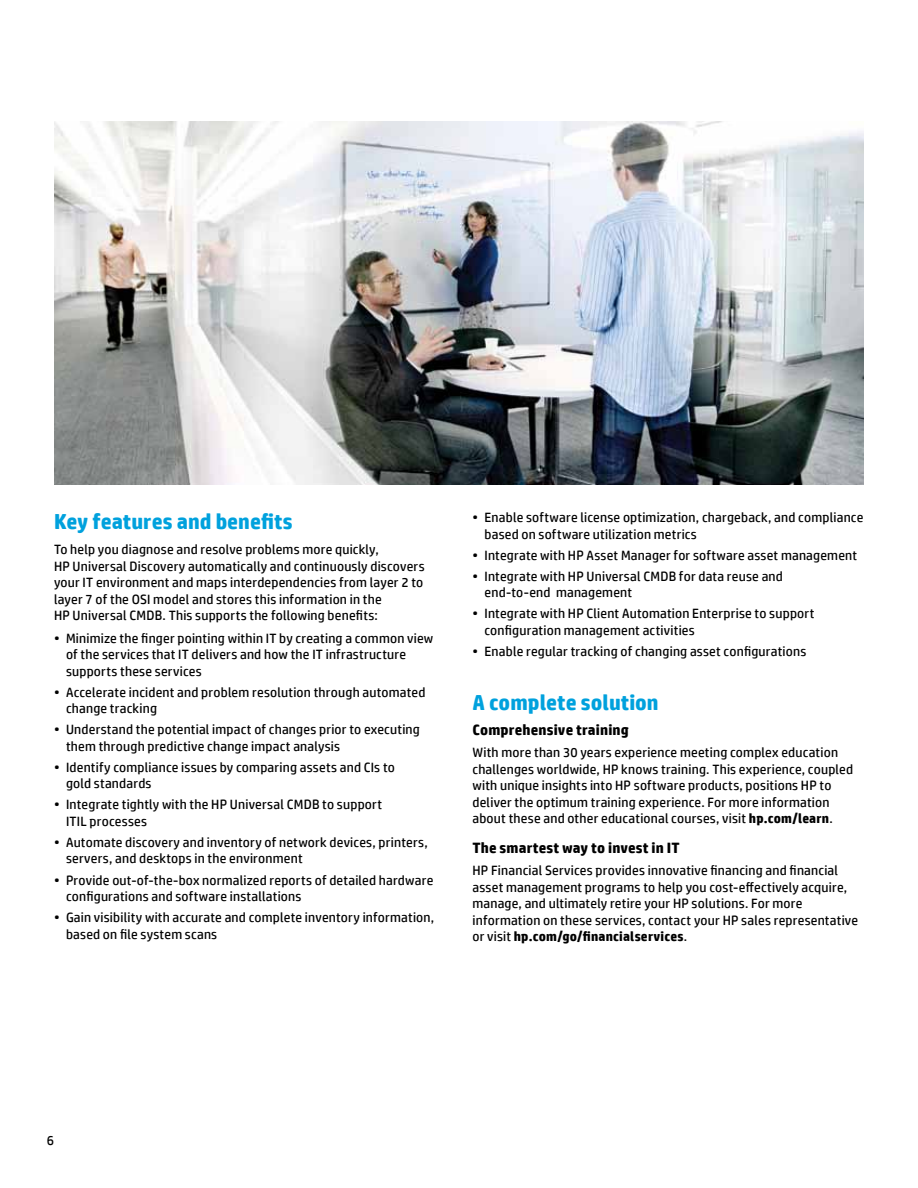
<style>
.page{position:relative;width:918px;height:1188px;background:#fff}
.page>*{position:absolute;margin:0;border:0;box-sizing:border-box;transform-origin:0 0}
.t1{font:700 21.75px "HP Simplified";color:#00a1dd}
.t2{font:700 15px "HP Simplified";letter-spacing:.01em;color:#000}
.t3{font:13.5px/16.5px "HP Simplified";letter-spacing:.015em;color:#000}
.s1{font-weight:700}
</style>
<div class="page">
<img style="left:54px;top:122px;width:810px;height:362px">
<h1 class="t1" style="left:54px;top:509px;width:240px">Key features and benefits</h1>
<p class="t3" style="left:54px;top:541px;width:372px">To help you diagnose and resolve problems more quickly,<br>HP Universal Discovery automatically and continuously discovers your IT environment and maps interdependencies from layer 2 to layer 7 of the OSI model and stores this information in the<br>HP Universal CMDB. This supports the following benefits:</p>
<p class="t3" style="left:66px;top:630px;width:369px;text-indent:-12px">• Minimize the finger pointing within IT by creating a common view of the services that IT delivers and how the IT infrastructure supports these services</p>
<p class="t3" style="left:66px;top:684px;width:361px;text-indent:-12px">• Accelerate incident and problem resolution through automated change tracking</p>
<p class="t3" style="left:66px;top:721px;width:355px;text-indent:-12px">• Understand the potential impact of changes prior to executing them through predictive change impact analysis</p>
<p class="t3" style="left:66px;top:759px;width:330px;text-indent:-12px">• Identify compliance issues by comparing assets and CIs to gold standards</p>
<p class="t3" style="left:66px;top:796px;width:318px;text-indent:-12px">• Integrate tightly with the HP Universal CMDB to support<br>ITIL processes</p>
<p class="t3" style="left:66px;top:834px;width:363px;text-indent:-12px">• Automate discovery and inventory of network devices, printers, servers, and desktops in the environment</p>
<p class="t3" style="left:66px;top:871px;width:369px;text-indent:-12px">• Provide out-of-the-box normalized reports of detailed hardware configurations and software installations</p>
<p class="t3" style="left:66px;top:909px;width:370px;text-indent:-12px">• Gain visibility with accurate and complete inventory information, based on file system scans</p>
<p class="t3" style="left:485px;top:509px;width:380px;text-indent:-12px">• Enable software license optimization, chargeback, and compliance based on software utilization metrics</p>
<p class="t3" style="left:472px;top:547px;width:386px">• Integrate with HP Asset Manager for software asset management</p>
<p class="t3" style="left:485px;top:568px;width:300px;text-indent:-12px">• Integrate with HP Universal CMDB for data reuse and end‑to‑end management</p>
<p class="t3" style="left:485px;top:605px;width:331px;text-indent:-12px">• Integrate with HP Client Automation Enterprise to support configuration management activities</p>
<p class="t3" style="left:472px;top:643px;width:335px">• Enable regular tracking of changing asset configurations</p>
<h1 class="t1" style="left:472px;top:689px;width:188px">A complete solution</h1>
<p class="t2" style="left:472px;top:721px;width:158px">Comprehensive training</p>
<p class="t3" style="left:472px;top:744px;width:382px">With more than 30 years experience meeting complex education challenges worldwide, HP knows training. This experience, coupled with unique insights into HP software products, positions HP to deliver the optimum training experience. For more information about these and other educational courses, visit <span class="s1">hp.com/learn</span>.</p>
<p class="t2" style="left:472px;top:839px;width:209px">The smartest way to invest in IT</p>
<p class="t3" style="left:472px;top:862px;width:387px">HP Financial Services provides innovative financing and financial asset management programs to help you cost-effectively acquire, manage, and ultimately retire your HP solutions. For more information on these services, contact your HP sales representative or visit <span class="s1">hp.com/go/financialservices</span>.</p>
<p class="t3" style="left:47px;top:1132px;width:9px">6</p>
</div>
